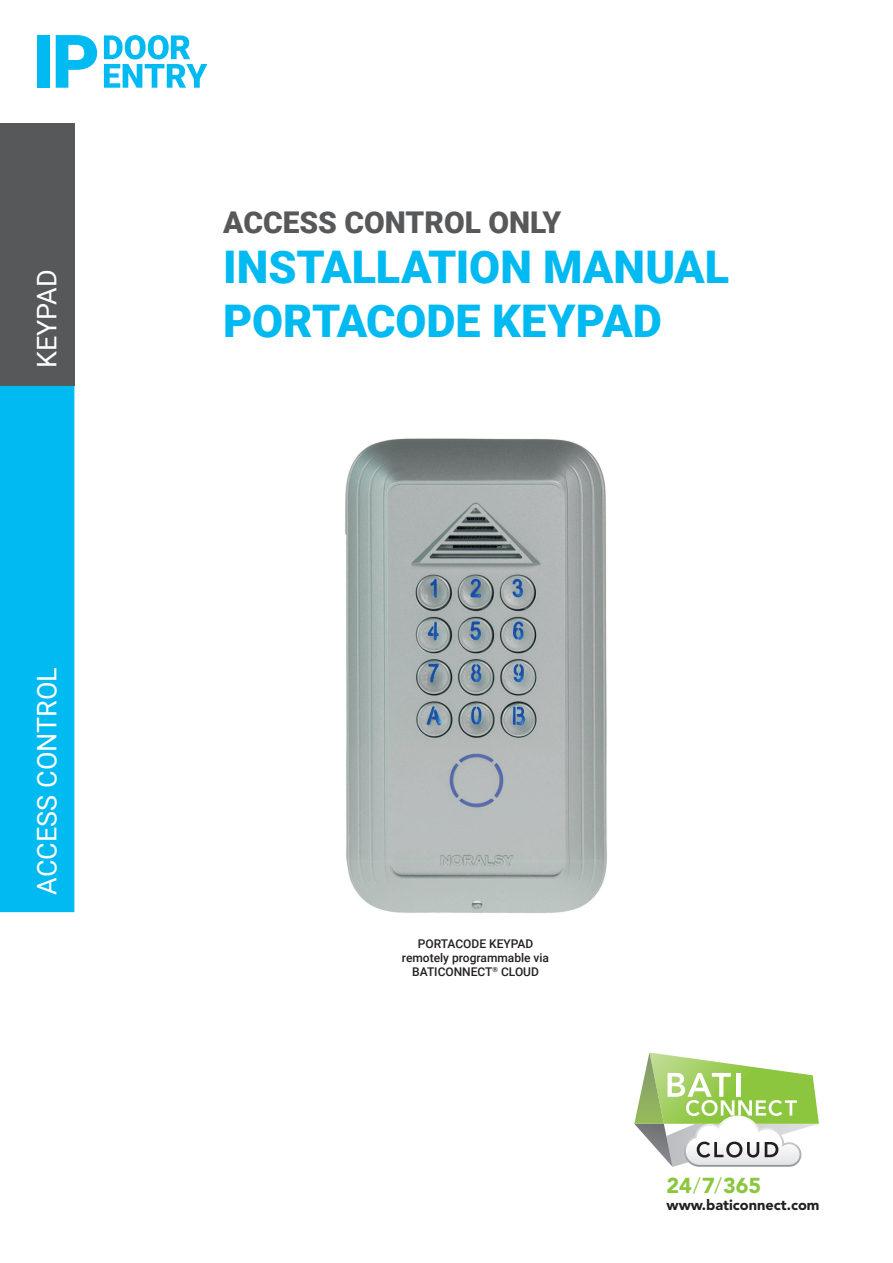
<style>
.page{position:relative;width:893px;height:1263px;background:#fff}
.page>*{position:absolute;margin:0;border:0;box-sizing:border-box;transform-origin:0 0}
.t1{font:900 45px/54px "Roboto";color:#00baf1}
.t2{font:900 30px "Roboto";color:#57585a}
.t3{font:27px "Roboto";color:#fff}
.t4{font:900 21.45px "Avenir LT Std";color:#8bc63e}
.t5{font:900 14.55px "Avenir LT Std";color:#231f20}
.t6{font:500 12px/14.4px "Roboto";color:#231f20;text-align:center}
.s1{font-weight:300}
</style>
<div class="page">
<div style="left:0;top:123px;width:74px;height:263px;background:#57585a"></div>
<div style="left:0;top:386px;width:74px;height:526px;background:#00baf1"></div>
<div style="left:37px;top:35px;width:13px;height:53px;background:#00baf1"></div>
<svg style="left:56px;top:35px;width:41px;height:53px"></svg>
<svg style="left:104px;top:35px;width:103px;height:53px"></svg>
<svg style="left:634px;top:1052px;width:185px;height:115px"></svg>
<img style="left:345px;top:438px;width:262px;height:476px">
<h3 class="t3" style="left:28px;top:368px;width:101px;rotate:-90deg">KEYPAD</h3>
<h3 class="t3" style="left:28px;top:895px;width:229px;rotate:-90deg">ACCESS CONTROL</h3>
<h2 class="t2" style="left:223px;top:201px;width:340px">ACCESS CONTROL ONLY</h2>
<h1 class="t1" style="left:223px;top:239px;width:507px">INSTALLATION MANUAL<br>PORTACODE KEYPAD</h1>
<p class="t6" style="left:402px;top:936px;width:149px">PORTACODE KEYPAD remotely programmable via<br>BATICONNECT<sup>®</sup> CLOUD</p>
<h3 class="t4" style="left:667px;top:1172px;width:96px">24<span class="s1">/</span>7<span class="s1">/</span>365</h3>
<p class="t5" style="left:667px;top:1196px;width:154px">www.baticonnect.com</p>
</div>
